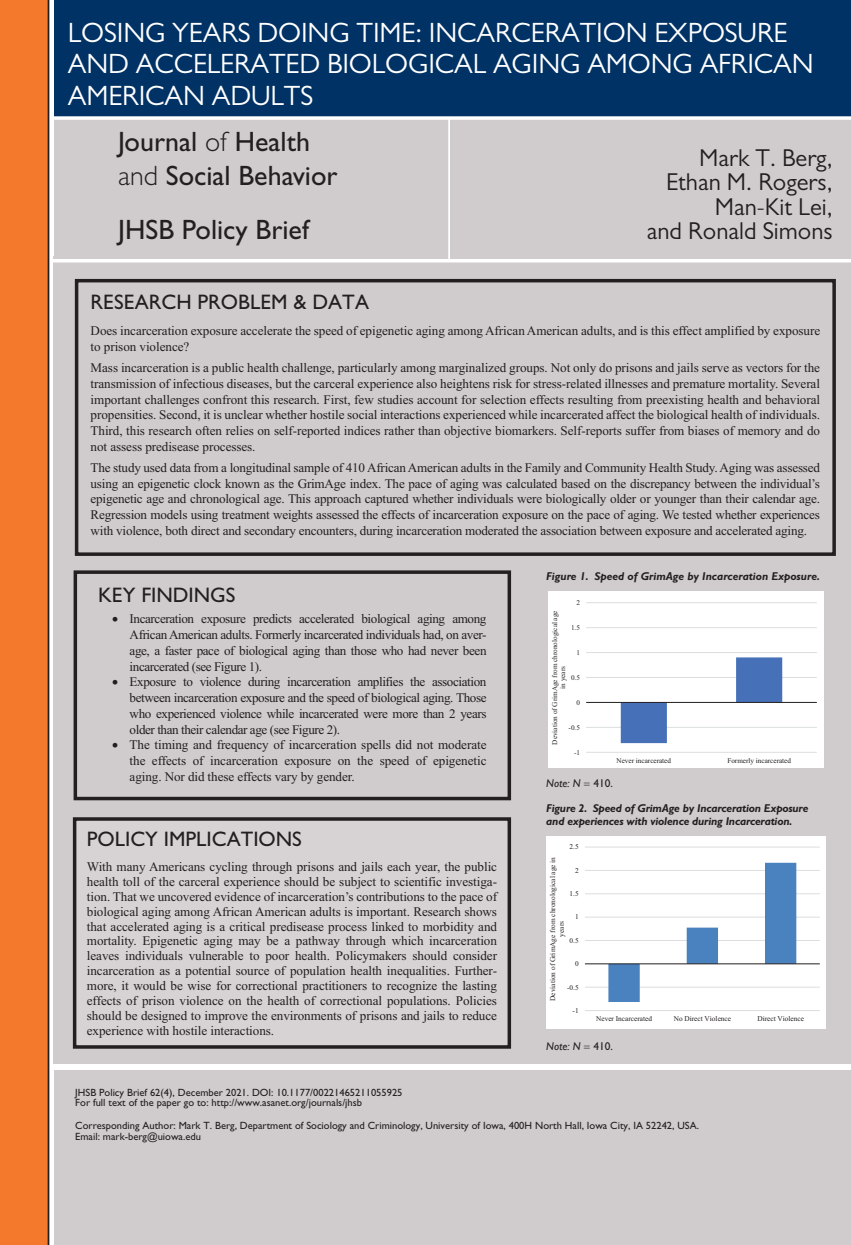
<style>
.page{position:relative;width:851px;height:1245px;background:#fff}
.page>*{position:absolute;margin:0;border:0;box-sizing:border-box;transform-origin:0 0}
.t1{font:28px/31.5px "Gill Sans MT Pro";letter-spacing:-.005em;color:#fff}
.t2{font:28px/33.6px "Gill Sans Std";color:#231f20}
.t3{font:24.5px/24.5px "Gill Sans MT Pro";color:#231f20;text-align:right}
.t4{font:500 21px "Gill Sans MT Pro";color:#231f20}
.t5{font:13.12px/15.8px "Times New Roman";letter-spacing:-.005em;color:#231f20;text-align:justify}
.t6{font:italic 700 11.38px/13.1px "Gill Sans MT Pro";letter-spacing:-.015em;color:#231f20}
.t7{font:italic 500 11.38px "Gill Sans MT Pro";color:#231f20}
.t8{font:10.5px/9.6px "Gill Sans Std";color:#231f20}
.t9{font:7.35px "Times New Roman";color:#231f20}
.t10{font:7.17px "Times New Roman";color:#231f20}
.s1{font-weight:300}
.s2{font-style:normal}
</style>
<div class="page">
<div style="left:54px;top:122px;width:796px;height:157px;background:#d0cbcc"></div>
<div style="left:54px;top:1070px;width:796px;height:174px;background:#d0cbcc"></div>
<div style="left:54px;top:256px;width:796px;height:807px;background:#d0cbcc"></div>
<div style="left:54px;top:0;width:796px;height:117px;background:#003265"></div>
<div style="left:75px;top:279px;width:760px;height:277px;border:4px solid #231f20"></div>
<svg style="left:54px;top:116px;width:796px;height:4px"></svg>
<hr style="left:51px;top:259px;width:799px;height:3px;background:#fff">
<hr style="left:448px;top:117px;width:2px;height:142px;background:#fff">
<div style="left:0;top:0;width:49px;height:1244px;background:#f4792c"></div>
<div style="left:75px;top:819px;width:434px;height:227px;background:#d7d2d3"></div>
<div style="left:73px;top:817px;width:438px;height:231px;border:4px solid #231f20"></div>
<div style="left:74px;top:570px;width:437px;height:230px;border:4px solid #231f20"></div>
<div style="left:548px;top:591px;width:275px;height:176px;background:#fff"></div>
<hr style="left:586px;top:752px;width:230px;height:1px;background:#dcdddf">
<hr style="left:586px;top:727px;width:230px;height:1px;background:#dcdddf">
<hr style="left:586px;top:677px;width:230px;height:1px;background:#dcdddf">
<hr style="left:586px;top:652px;width:230px;height:1px;background:#dcdddf">
<hr style="left:586px;top:627px;width:230px;height:1px;background:#dcdddf">
<hr style="left:586px;top:602px;width:230px;height:1px;background:#dcdddf">
<svg style="left:620px;top:657px;width:162px;height:86px"></svg>
<hr style="left:586px;top:702px;width:230px;height:1px;background:#231f20">
<div style="left:546px;top:835px;width:279px;height:193px;background:#fff"></div>
<hr style="left:585px;top:1010px;width:234px;height:1px;background:#dcdddf">
<hr style="left:585px;top:986px;width:234px;height:1px;background:#dcdddf">
<hr style="left:585px;top:940px;width:234px;height:1px;background:#dcdddf">
<hr style="left:585px;top:916px;width:234px;height:1px;background:#dcdddf">
<hr style="left:585px;top:893px;width:234px;height:1px;background:#dcdddf">
<hr style="left:585px;top:870px;width:234px;height:1px;background:#dcdddf">
<hr style="left:585px;top:846px;width:234px;height:1px;background:#dcdddf">
<svg style="left:608px;top:862px;width:188px;height:139px"></svg>
<hr style="left:585px;top:963px;width:234px;height:1px;background:#231f20">
<p class="t1" style="left:68px;top:17px;width:747px">LOSING YEARS DOING TIME: INCARCERATION EXPOSURE<br>AND ACCELERATED BIOLOGICAL AGING AMONG AFRICAN<br>AMERICAN ADULTS</p>
<p class="t2" style="left:118px;top:125px;width:221px">Journal <span class="s1">of</span> Health <span class="s1">and</span> Social Behavior</p>
<p class="t2" style="left:118px;top:213px;width:192px">JHSB Policy Brief</p>
<p class="t3" style="left:646px;top:145px;width:187px">MARK T. BERG,<br>ETHAN M. ROGERS,<br>MAN-KIT LEI,<br>AND RONALD SIMONS</p>
<h1 class="t4" style="left:91px;top:289px;width:280px">RESEARCH PROBLEM &amp; DATA</h1>
<p class="t5" style="left:91px;top:323px;width:731px">Does incarceration exposure accelerate the speed of epigenetic aging among African American adults, and is this effect amplified by exposure to prison violence?</p>
<p class="t5" style="left:91px;top:360px;width:731px">Mass incarceration is a public health challenge, particularly among marginalized groups. Not only do prisons and jails serve as vectors for the transmission of infectious diseases, but the carceral experience also heightens risk for stress-related illnesses and premature mortality. Several important challenges confront this research. First, few studies account for selection effects resulting from preexisting health and behavioral propensities. Second, it is unclear whether hostile social interactions experienced while incarcerated affect the biological health of individuals.<br>Third, this research often relies on self-reported indices rather than objective biomarkers. Self-reports suffer from biases of memory and do not assess predisease processes.</p>
<p class="t5" style="left:91px;top:459px;width:731px">The study used data from a longitudinal sample of 410 African American adults in the Family and Community Health Study. Aging was assessed using an epigenetic clock known as the GrimAge index. The pace of aging was calculated based on the discrepancy between the individual’s epigenetic age and chronological age. This approach captured whether individuals were biologically older or younger than their calendar age.<br>Regression models using treatment weights assessed the effects of incarceration exposure on the pace of aging. We tested whether experiences with violence, both direct and secondary encounters, during incarceration moderated the association between exposure and accelerated aging.</p>
<h1 class="t4" style="left:98px;top:582px;width:139px">KEY FINDINGS</h1>
<p class="t5" style="left:130px;top:611px;width:358px;text-indent:-17px">•• Incarceration exposure predicts accelerated biological aging among African American adults. Formerly incarcerated individuals had, on aver&shy;age, a faster pace of biological aging than those who had never been incarcerated (see Figure 1).</p>
<p class="t5" style="left:130px;top:674px;width:358px;text-indent:-17px">• Exposure to violence during incarceration amplifies the association between incarceration exposure and the speed of biological aging. Those who experienced violence while incarcerated were more than 2 years older than their calendar age (see Figure 2).</p>
<p class="t5" style="left:130px;top:737px;width:358px;text-indent:-17px">•• The timing and frequency of incarceration spells did not moderate the effects of incarceration exposure on the speed of epigenetic aging. Nor did these effects vary by gender.</p>
<h1 class="t4" style="left:87px;top:826px;width:216px">POLICY IMPLICATIONS</h1>
<p class="t5" style="left:87px;top:859px;width:411px;line-height:14.9px">With many Americans cycling through prisons and jails each year, the public health toll of the carceral experience should be subject to scientific investiga&shy;tion. That we uncovered evidence of incarceration’s contributions to the pace of biological aging among African American adults is important. Research shows that accelerated aging is a critical predisease process linked to morbidity and mortality. Epigenetic aging may be a pathway through which incarceration leaves individuals vulnerable to poor health. Policymakers should consider incarceration as a potential source of population health inequalities. Further&shy;more, it would be wise for correctional practitioners to recognize the lasting effects of prison violence on the health of correctional populations. Policies should be designed to improve the environments of prisons and jails to reduce experience with hostile interactions.</p>
<p class="t6" style="left:546px;top:569px;width:275px">Figure 1. Speed of GrimAge by Incarceration Exposure.</p>
<p class="t10" style="left:576px;top:598px;width:5px">2</p>
<p class="t10" style="left:550px;top:744px;width:135px;rotate:-90deg">D ve no i t a i fo G mi r A g e or f m hc go l onor egal ac i</p>
<p class="t10" style="left:571px;top:623px;width:10px">1.5</p>
<p class="t10" style="left:576px;top:648px;width:5px">1</p>
<p class="t10" style="left:559px;top:688px;width:24px;rotate:-90deg">in years</p>
<p class="t10" style="left:571px;top:673px;width:10px">0.5</p>
<p class="t10" style="left:576px;top:698px;width:5px">0</p>
<p class="t10" style="left:568px;top:723px;width:13px">-0.5</p>
<p class="t10" style="left:574px;top:748px;width:7px">-1</p>
<p class="t10" style="left:616px;top:756px;width:56px">Never incarcerated</p>
<p class="t10" style="left:727px;top:756px;width:65px">Formerly incarcerated</p>
<p class="t7" style="left:546px;top:776px;width:68px">Note: N <span class="s2">410.</span></p>
<p class="t6" style="left:546px;top:800px;width:263px">Figure 2. Speed of GrimAge by Incarceration Exposure and experiences with violence during Incarceration.</p>
<p class="t9" style="left:569px;top:842px;width:11px">2.5</p>
<p class="t9" style="left:548px;top:1000px;width:145px;rotate:-90deg">D e noi taiv o Gf mi r A g e or f m onorhc lacigol ega ni</p>
<p class="t9" style="left:575px;top:866px;width:5px">2</p>
<p class="t9" style="left:569px;top:889px;width:11px">1.5</p>
<p class="t9" style="left:575px;top:912px;width:5px">1</p>
<p class="t9" style="left:557px;top:936px;width:17px;rotate:-90deg">years</p>
<p class="t9" style="left:569px;top:936px;width:11px">0.5</p>
<p class="t9" style="left:575px;top:959px;width:5px">0</p>
<p class="t9" style="left:567px;top:982px;width:13px">-0.5</p>
<p class="t9" style="left:572px;top:1006px;width:8px">-1</p>
<p class="t9" style="left:596px;top:1014px;width:57px">Never Incarcerated</p>
<p class="t9" style="left:673px;top:1014px;width:59px">No Direct Violence</p>
<p class="t9" style="left:757px;top:1014px;width:48px">Direct Violence</p>
<p class="t7" style="left:546px;top:1038px;width:68px">Note: N <span class="s2">410.</span></p>
<p class="t8" style="left:75px;top:1087px;width:329px">JHSB Policy Brief 62(4), December 2021. DOI: 10.1177/00221465211055925<br>For full text of the paper go to: http://www.asanet.org/journals/jhsb</p>
<p class="t8" style="left:75px;top:1119px;width:625px;line-height:11.4px">Corresponding Author: Mark T. Berg, Department of Sociology and Criminology, University of Iowa, 400H North Hall, Iowa City, IA 52242, USA.<br>Email: mark-berg@uiowa.edu</p>
</div>
